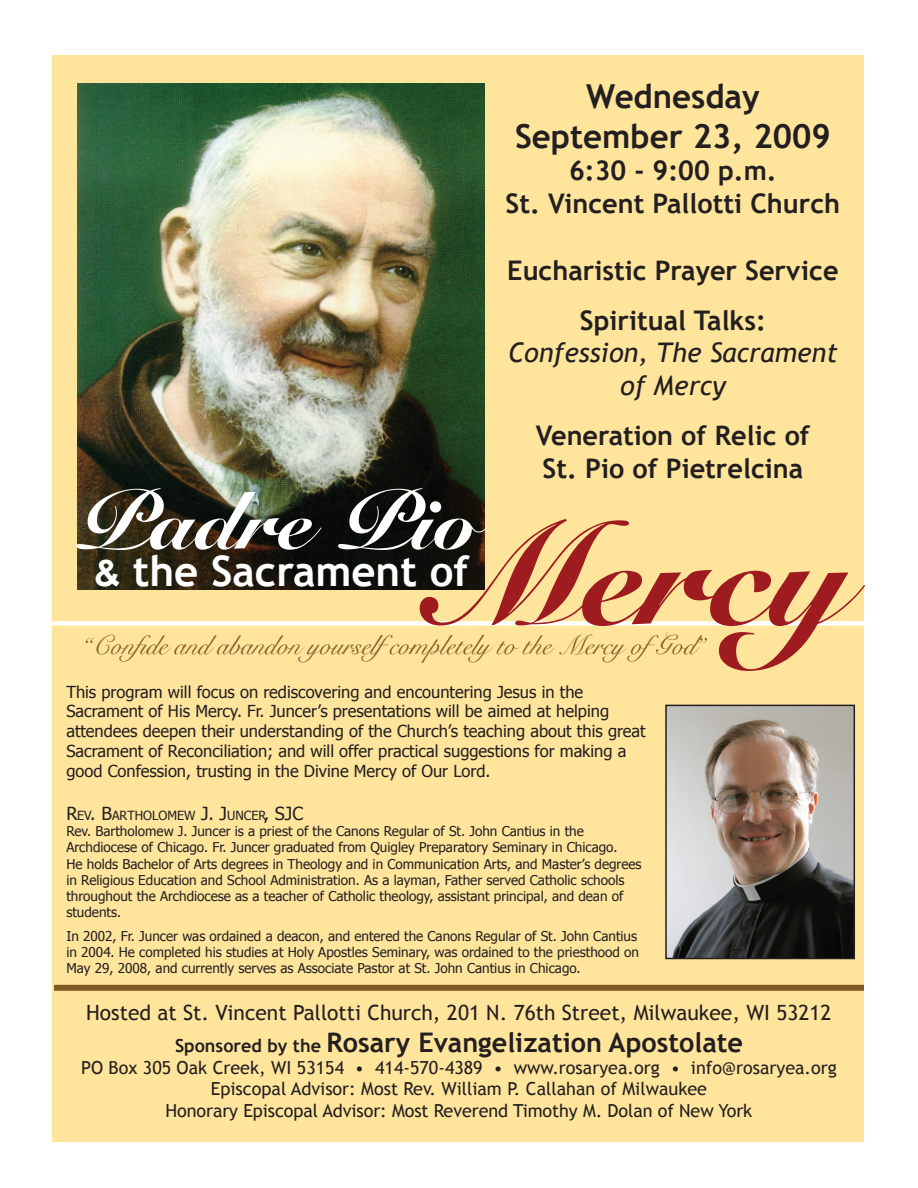
<style>
.page{position:relative;width:918px;height:1188px;background:#fff}
.page>*{position:absolute;margin:0;border:0;box-sizing:border-box;transform-origin:0 0}
.t1{font:900 144px "Snell Roundhand";color:#9e1c1f}
.t2{font:900 81px "Snell Roundhand";color:#fff}
.t3{font:700 42px "Trebuchet MS";color:#fff}
.t4{font:700 33px/39.6px "Trebuchet MS";color:#231f20;text-align:center}
.t5{font:700 27px/32.4px "Trebuchet MS";color:#231f20;text-align:center}
.t6{font:27px "Snell Roundhand";color:#7e5a23}
.t7{font:italic 27px/32.4px "Trebuchet MS";color:#231f20;text-align:center}
.t8{font:21px "Trebuchet MS";color:#231f20}
.t9{font:18px/21.6px "Trebuchet MS";color:#231f20;text-align:center}
.t10{font:16.5px/19.8px "Tahoma";color:#231f20}
.t11{font:13.5px/16.2px "Tahoma";color:#231f20}
.t12{font:12.6px "Tahoma";color:#231f20}
.s1{font-family:"Arial";font-size:36px}
.s2{font-size:18px}
</style>
<div class="page">
<div style="left:52px;top:55px;width:812px;height:1087px;background:#ffe49c"></div>
<div style="left:54px;top:985px;width:810px;height:6px;background:#7e5a23"></div>
<img style="left:78px;top:83px;width:406px;height:506px">
<div style="left:52px;top:621px;width:812px;height:5px;background:#fff"></div>
<img style="left:668px;top:708px;width:184px;height:248px">
<div style="left:665px;top:705px;width:190px;height:254px;border:2px solid #231f20"></div>
<h3 class="t4" style="left:515px;top:77px;width:317px">Wednesday<br>September 23, 2009</h3>
<h3 class="t5" style="left:506px;top:155px;width:336px">6:30 - 9:00 p.m.<br>St. Vincent Pallotti Church</h3>
<h3 class="t5" style="left:507px;top:245px;width:333px;line-height:50.4px">Eucharistic Prayer Service<br>Spiritual Talks:</h3>
<h3 class="t7" style="left:508px;top:337px;width:331px">Confession, The Sacrament of Mercy</h3>
<h3 class="t5" style="left:536px;top:419px;width:276px;text-align:left">Veneration of Relic of<br>St. Pio of Pietrelcina</h3>
<h2 class="t2" style="left:74px;top:472px;width:406px">Padre Pio</h2>
<h3 class="t3" style="left:94px;top:544px;width:376px"><span class="s1">&amp;</span> the Sacrament of</h3>
<h1 class="t1" style="left:437px;top:489px;width:412px">Mercy</h1>
<h3 class="t6" style="left:82px;top:630px;width:626px">“Confide and abandon yourselfcompletely to the Mercy ofGod”</h3>
<p class="t10" style="left:66px;top:681px;width:581px">This program will focus on rediscovering and encountering Jesus in the Sacrament of His Mercy. Fr. Juncer’s presentations will be aimed at helping attendees deepen their understanding of the Church’s teaching about this great Sacrament of Reconciliation; and will offer practical suggestions for making a good Confession, trusting in the Divine Mercy of Our Lord.</p>
<p class="t12" style="left:66px;top:807px;width:237px"><span class="s2">R</span>EV<span class="s2">. B</span>ARTHOLOMEW <span class="s2">J. J</span>UNCER<span class="s2">, SJC</span></p>
<p class="t11" style="left:66px;top:823px;width:577px">Rev. Bartholomew J. Juncer is a priest of the Canons Regular of St. John Cantius in the Archdiocese of Chicago. Fr. Juncer graduated from Quigley Preparatory Seminary in Chicago.<br>He holds Bachelor of Arts degrees in Theology and in Communication Arts, and Master’s degrees in Religious Education and School Administration. As a layman, Father served Catholic schools throughout the Archdiocese as a teacher of Catholic theology, assistant principal, and dean of students.</p>
<p class="t11" style="left:66px;top:927px;width:574px">In 2002, Fr. Juncer was ordained a deacon, and entered the Canons Regular of St. John Cantius in 2004. He completed his studies at Holy Apostles Seminary, was ordained to the priesthood on<br>May 29, 2008, and currently serves as Associate Pastor at St. John Cantius in Chicago.</p>
<h3 class="t8" style="left:86px;top:1000px;width:747px">Hosted at St. Vincent Pallotti Church, 201 N. 76th Street, Milwaukee, WI 53212</h3>
<h3 class="t5" style="left:175px;top:1026px;width:569px"><span class="s2">Sponsored by the</span> Rosary Evangelization Apostolate</h3>
<h3 class="t9" style="left:81px;top:1057px;width:757px">PO Box 305 Oak Creek, WI 53154 • 414-570-4389 • www.rosaryea.org • info@rosaryea.org<br>Episcopal Advisor: Most Rev. William P. Callahan of Milwaukee<br>Honorary Episcopal Advisor: Most Reverend Timothy M. Dolan of New York</h3>
</div>
